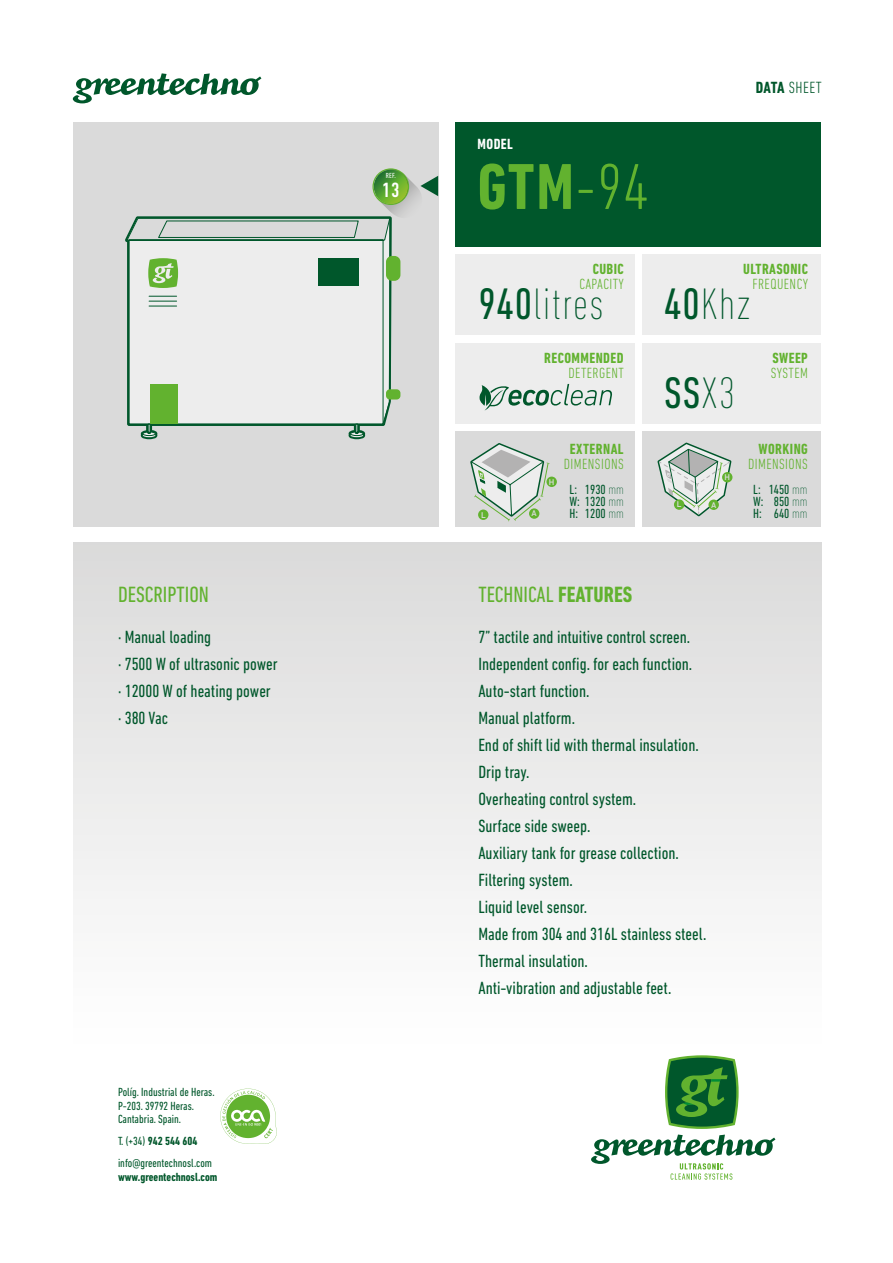
<style>
.page{position:relative;width:893px;height:1263px;background:#fff}
.page>*{position:absolute;margin:0;border:0;box-sizing:border-box;transform-origin:0 0}
.t1{font:700 condensed 66px "DIN Next LT Pro";color:#62b22f}
.t2{font:200 condensed 45px/88.5px "DIN Next LT Pro";letter-spacing:.02em;color:#00572b}
.t3{font:condensed 22.5px "DIN Next LT Pro";color:#62b22f}
.t4{font:500 condensed 21px "DIN Next LT Pro";color:#fff}
.t5{font:condensed 18px/27px "DIN Next LT Pro";color:#00572b}
.t6{font:300 condensed 16.5px "DIN Next LT Pro";letter-spacing:.03em;color:#00572b}
.t7{font:300 condensed 15px "DIN Next LT Pro";letter-spacing:.03em;color:#62b22f}
.t8{font:700 condensed 15px "DIN Next LT Pro";letter-spacing:.03em;color:#62b22f}
.t9{font:700 condensed 15px "DIN Next LT Pro";letter-spacing:.03em;color:#fff}
.t10{font:condensed 13.5px/12px "DIN Next LT Pro";color:#00572b}
.t11{font:condensed 12px/13.5px "DIN Next LT Pro";color:#00572b}
.t12{font:700 condensed 12px "DIN Next LT Pro";color:#00572b}
.t13{font:500 8.55px "DIN Next LT Pro";color:#dadada}
.t14{font:condensed 7.5px "DIN Next LT Pro";color:#fff}
.s1{font-weight:300}
.s2{font-weight:700}
.s3{font-weight:400}
.s4{font-weight:200}
</style>
<div class="page">
<div style="left:642px;top:254px;width:178px;height:81px;background:#ededed"></div>
<div style="left:455px;top:254px;width:179px;height:81px;background:#ededed"></div>
<div style="left:74px;top:543px;width:747px;height:506px;background:linear-gradient(to bottom,#dadada,#fff)"></div>
<div style="left:642px;top:343px;width:178px;height:80px;background:#ededed"></div>
<div style="left:455px;top:343px;width:179px;height:81px;background:#ededed"></div>
<div style="left:455px;top:431px;width:179px;height:96px;background:#dadada"></div>
<div style="left:642px;top:431px;width:178px;height:96px;background:#dadada"></div>
<div style="left:73px;top:122px;width:365px;height:405px;background:#dadada"></div>
<div style="left:455px;top:122px;width:365px;height:124px;background:#00572b"></div>
<svg style="left:73px;top:73px;width:188px;height:30px"></svg>
<svg style="left:422px;top:176px;width:16px;height:20px"></svg>
<svg style="left:379px;top:175px;width:43px;height:42px"></svg>
<svg style="left:372px;top:168px;width:37px;height:37px"></svg>
<svg style="left:374px;top:170px;width:34px;height:34px"></svg>
<svg style="left:479px;top:384px;width:133px;height:26px"></svg>
<svg style="left:470px;top:443px;width:80px;height:78px"></svg>
<div style="left:478px;top:509px;width:10px;height:11px;background:#62b22f;border-radius:50%"></div>
<div style="left:529px;top:508px;width:10px;height:11px;background:#62b22f;border-radius:50%"></div>
<div style="left:546px;top:477px;width:11px;height:10px;background:#62b22f;border-radius:50%"></div>
<svg style="left:657px;top:443px;width:74px;height:73px"></svg>
<div style="left:674px;top:499px;width:10px;height:11px;background:#62b22f;border-radius:50%"></div>
<div style="left:708px;top:500px;width:11px;height:10px;background:#62b22f;border-radius:50%"></div>
<div style="left:722px;top:472px;width:10px;height:10px;background:#62b22f;border-radius:50%"></div>
<svg style="left:220px;top:1088px;width:57px;height:56px"></svg>
<svg style="left:591px;top:1055px;width:184px;height:125px"></svg>
<svg style="left:125px;top:216px;width:267px;height:223px"></svg>
<div style="left:386px;top:389px;width:14px;height:10px;background:#62b22f;border-radius:4px"></div>
<div style="left:386px;top:256px;width:14px;height:25px;background:#62b22f;border-radius:6px"></div>
<svg style="left:127px;top:217px;width:264px;height:219px;background:#d3dcd4"></svg>
<p class="t14" style="left:386px;top:172px;width:12px">REF.</p>
<p class="t4" style="left:382px;top:178px;width:19px">13</p>
<p class="t9" style="left:477px;top:136px;width:37px">MODEL</p>
<h1 class="t1" style="left:477px;top:149px;width:172px">GTM<span class="s1">-94</span></h1>
<p class="t6" style="left:756px;top:78px;width:67px"><span class="s2">DATA</span> SHEET</p>
<p class="t8" style="left:593px;top:260px;width:33px">CUBIC</p>
<p class="t7" style="left:579px;top:275px;width:46px">CAPACITY</p>
<h2 class="t2" style="left:478px;top:259px;width:127px"><span class="s3">940</span>litres</h2>
<p class="t8" style="left:544px;top:350px;width:81px">RECOMMENDED</p>
<p class="t7" style="left:568px;top:365px;width:57px">DETERGENT</p>
<p class="t8" style="left:743px;top:260px;width:66px">ULTRASONIC</p>
<p class="t7" style="left:752px;top:275px;width:57px">FREQUENCY</p>
<h2 class="t2" style="left:664px;top:259px;width:88px"><span class="s3">40</span>Khz<br><span class="s3">SS</span>X3</h2>
<p class="t8" style="left:772px;top:350px;width:37px">SWEEP</p>
<p class="t7" style="left:771px;top:365px;width:39px">SYSTEM</p>
<p class="t8" style="left:570px;top:440px;width:55px">EXTERNAL</p>
<p class="t7" style="left:564px;top:455px;width:61px">DIMENSIONS</p>
<p class="t8" style="left:759px;top:440px;width:51px">WORKING</p>
<p class="t7" style="left:748px;top:455px;width:61px">DIMENSIONS</p>
<p class="t13" style="left:481px;top:510px;width:6px">L</p>
<p class="t13" style="left:532px;top:509px;width:7px">A</p>
<p class="t13" style="left:549px;top:477px;width:7px">H</p>
<p class="t13" style="left:725px;top:472px;width:7px">H</p>
<p class="t10" style="left:585px;top:477px;width:40px;line-height:24px">1930 <span class="s4">mm<br></span>1200 <span class="s4">mm</span></p>
<p class="t10" style="left:769px;top:483px;width:40px;text-align:center">1450 <span class="s4">mm<br></span>850 <span class="s4">mm<br></span>640 <span class="s4">mm</span></p>
<p class="t10" style="left:569px;top:483px;width:56px">L:<br>W: 1320 <span class="s4">mm<br></span>H:</p>
<p class="t10" style="left:753px;top:483px;width:12px">L:<br>W:<br>H:</p>
<p class="t13" style="left:677px;top:500px;width:6px">L</p>
<p class="t13" style="left:711px;top:500px;width:7px">A</p>
<p class="t3" style="left:118px;top:581px;width:92px">DESCRIPTION</p>
<p class="t3" style="left:478px;top:581px;width:155px">TECHNICAL <span class="s2">FEATURES</span></p>
<p class="t5" style="left:118px;top:623px;width:161px">· Manual loading<br>· 7500 W of ultrasonic power · 12000 W of heating power · 380 Vac</p>
<p class="t5" style="left:478px;top:623px;width:230px">7” tactile and intuitive control screen.<br>Independent config. for each function.<br>Auto-start function.<br>Manual platform.<br>End of shift lid with thermal insulation.<br>Drip tray.<br>Overheating control system.<br>Surface side sweep.<br>Auxiliary tank for grease collection.<br>Filtering system.<br>Liquid level sensor.<br>Made from 304 and 316L stainless steel.<br>Thermal insulation.<br>Anti-vibration and adjustable feet.</p>
<p class="t11" style="left:118px;top:1085px;width:98px">Políg. Industrial de Heras.<br>P-203. 39792 Heras.<br>Cantabria. Spain.</p>
<p class="t11" style="left:118px;top:1130px;width:96px;line-height:22px">T. (+34) <span class="s2">942 544 604 </span>info@greentechnosl.com</p>
<p class="t12" style="left:118px;top:1170px;width:101px">www.greentechnosl.com</p>
</div>
